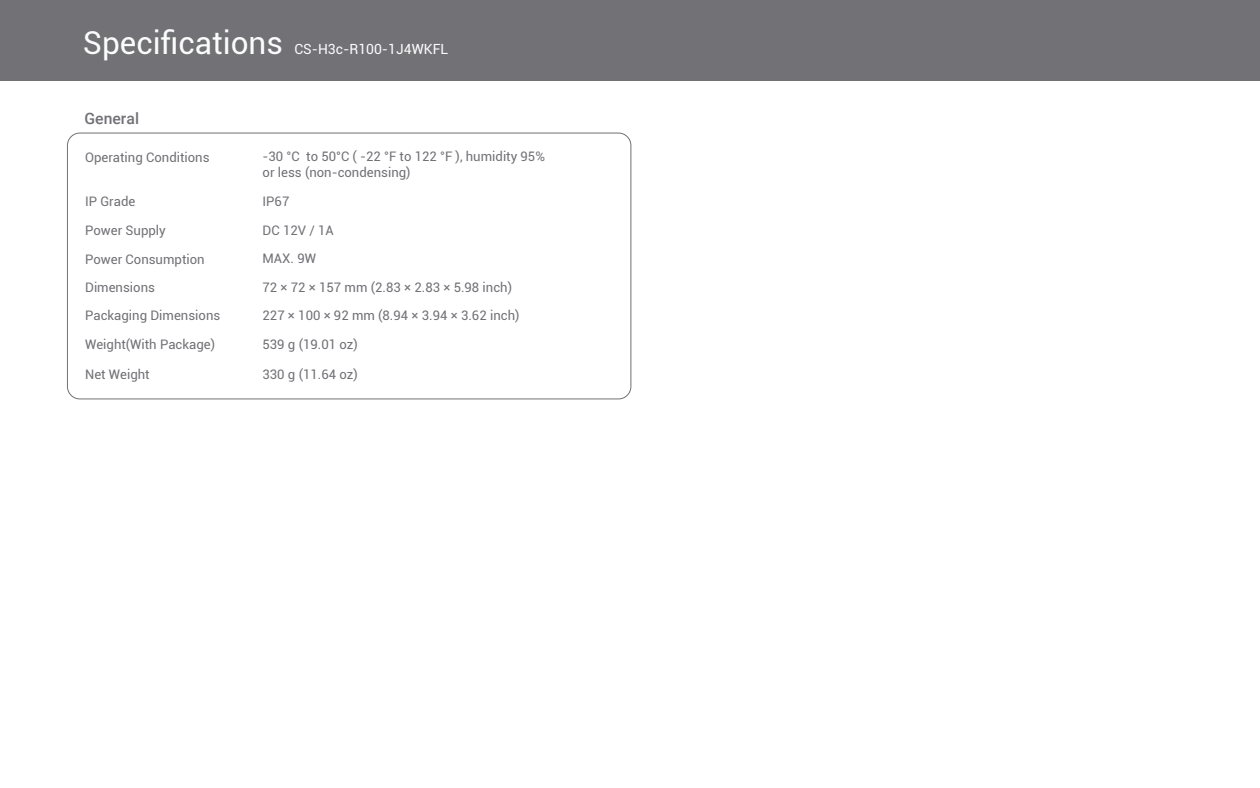
<style>
.page{position:relative;width:1260px;height:788px;background:#fff}
.page>*{position:absolute;margin:0;border:0;box-sizing:border-box;transform-origin:0 0}
.t1{font:31.5px "Roboto";color:#fbfcfc}
.t2{font:500 15.75px "Roboto";color:#717176}
.t3{font:14px "Roboto";color:#fbfcfc}
.t4{font:13.12px/15.8px "Roboto";color:#717176}
</style>
<div class="page">
<div style="left:0;top:0;width:1260px;height:80px;background:#717176"></div>
<div style="left:67px;top:133px;width:564px;height:266px;border:1px solid #717176;border-radius:12px"></div>
<h1 class="t1" style="left:83px;top:21px;width:202px">Specifications</h1>
<p class="t3" style="left:294px;top:39px;width:155px">CS-H3c-R100-1J4WKFL</p>
<p class="t2" style="left:85px;top:107px;width:56px">General</p>
<p class="t4" style="left:85px;top:148px;width:126px">Operating Conditions</p>
<p class="t4" style="left:263px;top:148px;width:284px">-30 °C to 50°C ( -22 °F to 122 °F ), humidity 95% or less (non-condensing)</p>
<p class="t4" style="left:85px;top:193px;width:52px">IP Grade</p>
<p class="t4" style="left:263px;top:193px;width:28px">IP67</p>
<p class="t4" style="left:85px;top:222px;width:82px">Power Supply</p>
<p class="t4" style="left:263px;top:221px;width:73px">DC 12V / 1A</p>
<p class="t4" style="left:85px;top:250px;width:121px">Power Consumption</p>
<p class="t4" style="left:263px;top:250px;width:55px">MAX. 9W</p>
<p class="t4" style="left:85px;top:279px;width:71px">Dimensions</p>
<p class="t4" style="left:263px;top:278px;width:251px">72 × 72 × 157 mm (2.83 × 2.83 × 5.98 inch)</p>
<p class="t4" style="left:85px;top:307px;width:137px">Packaging Dimensions</p>
<p class="t4" style="left:263px;top:307px;width:258px">227 × 100 × 92 mm (8.94 × 3.94 × 3.62 inch)</p>
<p class="t4" style="left:85px;top:336px;width:132px">Weight(With Package)</p>
<p class="t4" style="left:85px;top:366px;width:66px">Net Weight</p>
<p class="t4" style="left:263px;top:366px;width:97px">330 g (11.64 oz)</p>
<p class="t4" style="left:263px;top:336px;width:97px">539 g (19.01 oz)</p>
</div>
